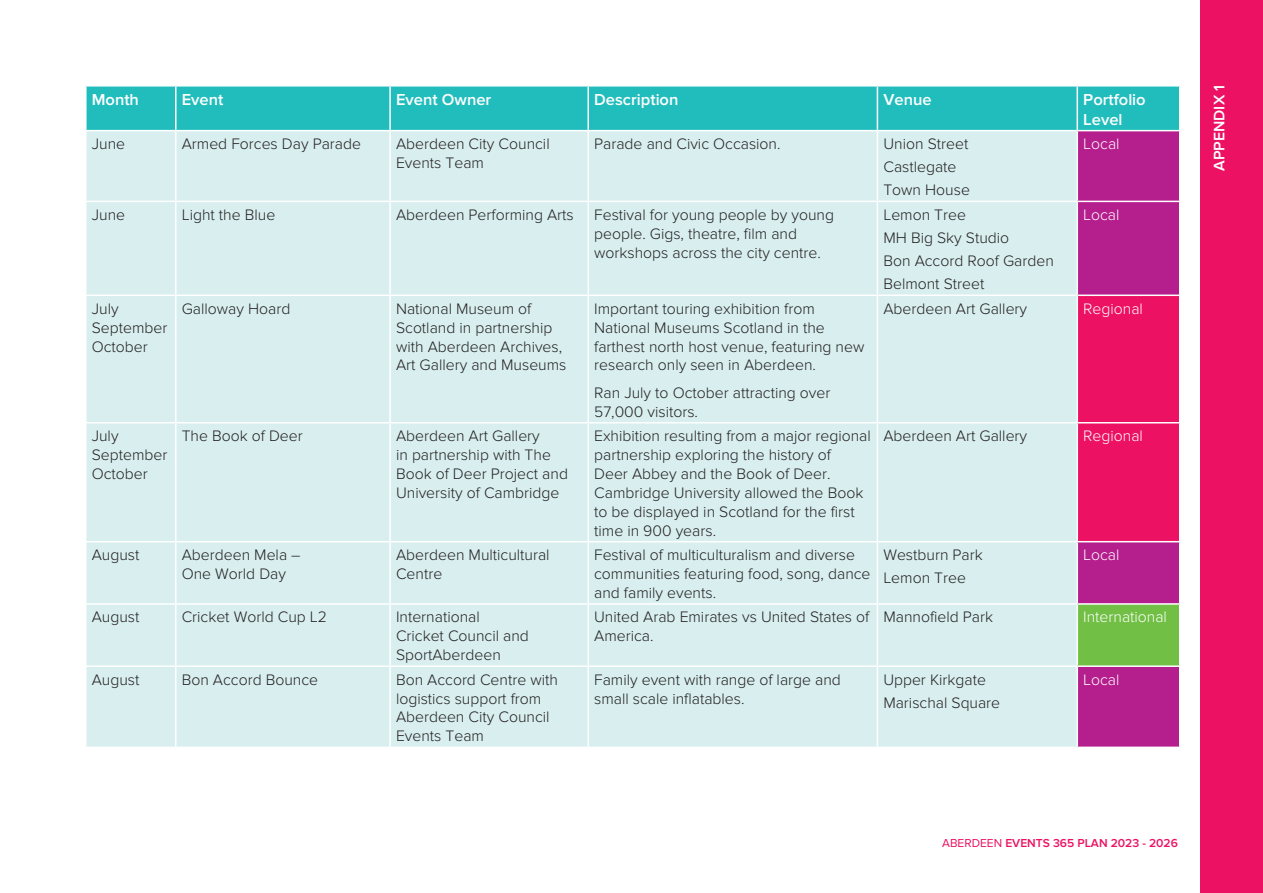
<style>
.page{position:relative;width:1263px;height:893px;background:#fff}
.page>*{position:absolute;margin:0;border:0;box-sizing:border-box;transform-origin:0 0}
.t1{font:600 16.5px/19.8px "Proxima Nova";color:#fff}
.t2{font:300 15.75px/18.9px "Proxima Nova";color:#231f20}
.t3{font:300 15.75px "Proxima Nova";color:#fff}
.t4{font:600 15.75px "Proxima Nova";color:#fff}
.t5{font:600 12px "Proxima Nova";color:#ec1163}
.s1{font-weight:400}
</style>
<div class="page">
<div style="left:87px;top:87px;width:989px;height:43px;background:#21bdbd"></div>
<div style="left:1077px;top:86px;width:103px;height:45px;background:#21bdbd"></div>
<div style="left:87px;top:131px;width:989px;height:616px;background:#d8eeef"></div>
<div style="left:1078px;top:131px;width:101px;height:616px;background:#b41e8d"></div>
<div style="left:1078px;top:296px;width:101px;height:245px;background:#ec1163"></div>
<div style="left:1077px;top:604px;width:103px;height:62px;background:#71bf44"></div>
<hr style="left:175px;top:87px;width:1px;height:43px;background:#fff">
<hr style="left:389px;top:87px;width:2px;height:43px;background:#fff">
<hr style="left:587px;top:87px;width:2px;height:43px;background:#fff">
<hr style="left:877px;top:87px;width:1px;height:43px;background:#fff">
<hr style="left:1077px;top:85px;width:103px;height:2px;background:#fff">
<hr style="left:1076px;top:87px;width:2px;height:43px;background:#fff">
<hr style="left:1179px;top:87px;width:1px;height:43px;background:#fff">
<hr style="left:1077px;top:130px;width:103px;height:1px;background:#fff">
<hr style="left:85px;top:295px;width:91px;height:1px;background:#fff">
<hr style="left:176px;top:295px;width:214px;height:1px;background:#fff">
<hr style="left:390px;top:295px;width:198px;height:1px;background:#fff">
<hr style="left:588px;top:295px;width:289px;height:1px;background:#fff">
<hr style="left:877px;top:295px;width:200px;height:1px;background:#fff">
<hr style="left:1077px;top:295px;width:103px;height:1px;background:#fff">
<hr style="left:85px;top:422px;width:91px;height:1px;background:#fff">
<hr style="left:176px;top:422px;width:214px;height:1px;background:#fff">
<hr style="left:390px;top:422px;width:198px;height:1px;background:#fff">
<hr style="left:588px;top:422px;width:289px;height:1px;background:#fff">
<hr style="left:877px;top:422px;width:200px;height:1px;background:#fff">
<hr style="left:1077px;top:422px;width:103px;height:1px;background:#fff">
<hr style="left:175px;top:131px;width:1px;height:70px;background:#fff">
<hr style="left:389px;top:131px;width:2px;height:70px;background:#fff">
<hr style="left:587px;top:131px;width:2px;height:70px;background:#fff">
<hr style="left:877px;top:131px;width:1px;height:70px;background:#fff">
<hr style="left:85px;top:201px;width:91px;height:1px;background:#fff">
<hr style="left:176px;top:201px;width:214px;height:1px;background:#fff">
<hr style="left:175px;top:202px;width:1px;height:93px;background:#fff">
<hr style="left:390px;top:201px;width:198px;height:1px;background:#fff">
<hr style="left:389px;top:202px;width:2px;height:93px;background:#fff">
<hr style="left:588px;top:201px;width:289px;height:1px;background:#fff">
<hr style="left:587px;top:202px;width:2px;height:93px;background:#fff">
<hr style="left:877px;top:201px;width:200px;height:1px;background:#fff">
<hr style="left:877px;top:202px;width:1px;height:93px;background:#fff">
<hr style="left:1077px;top:201px;width:103px;height:1px;background:#fff">
<hr style="left:175px;top:296px;width:1px;height:126px;background:#fff">
<hr style="left:389px;top:296px;width:2px;height:126px;background:#fff">
<hr style="left:587px;top:296px;width:2px;height:126px;background:#fff">
<hr style="left:877px;top:296px;width:1px;height:126px;background:#fff">
<hr style="left:175px;top:423px;width:1px;height:118px;background:#fff">
<hr style="left:389px;top:423px;width:2px;height:118px;background:#fff">
<hr style="left:587px;top:423px;width:2px;height:118px;background:#fff">
<hr style="left:877px;top:423px;width:1px;height:118px;background:#fff">
<hr style="left:85px;top:541px;width:91px;height:1px;background:#fff">
<hr style="left:176px;top:541px;width:214px;height:1px;background:#fff">
<hr style="left:175px;top:542px;width:1px;height:61px;background:#fff">
<hr style="left:390px;top:541px;width:198px;height:1px;background:#fff">
<hr style="left:389px;top:542px;width:2px;height:61px;background:#fff">
<hr style="left:588px;top:541px;width:289px;height:1px;background:#fff">
<hr style="left:587px;top:542px;width:2px;height:61px;background:#fff">
<hr style="left:877px;top:541px;width:200px;height:1px;background:#fff">
<hr style="left:877px;top:542px;width:1px;height:61px;background:#fff">
<hr style="left:1077px;top:541px;width:103px;height:1px;background:#fff">
<hr style="left:85px;top:603px;width:91px;height:2px;background:#fff">
<hr style="left:176px;top:603px;width:214px;height:2px;background:#fff">
<hr style="left:175px;top:605px;width:1px;height:60px;background:#fff">
<hr style="left:390px;top:603px;width:198px;height:2px;background:#fff">
<hr style="left:389px;top:605px;width:2px;height:60px;background:#fff">
<hr style="left:588px;top:603px;width:289px;height:2px;background:#fff">
<hr style="left:587px;top:605px;width:2px;height:60px;background:#fff">
<hr style="left:877px;top:603px;width:200px;height:2px;background:#fff">
<hr style="left:877px;top:605px;width:1px;height:60px;background:#fff">
<hr style="left:1077px;top:603px;width:103px;height:2px;background:#fff">
<hr style="left:1076px;top:605px;width:2px;height:60px;background:#fff">
<hr style="left:1179px;top:605px;width:1px;height:60px;background:#fff">
<hr style="left:85px;top:665px;width:91px;height:2px;background:#fff">
<hr style="left:176px;top:665px;width:214px;height:2px;background:#fff">
<hr style="left:175px;top:667px;width:1px;height:80px;background:#fff">
<hr style="left:390px;top:665px;width:198px;height:2px;background:#fff">
<hr style="left:389px;top:667px;width:2px;height:80px;background:#fff">
<hr style="left:588px;top:665px;width:289px;height:2px;background:#fff">
<hr style="left:587px;top:667px;width:2px;height:80px;background:#fff">
<hr style="left:877px;top:665px;width:200px;height:2px;background:#fff">
<hr style="left:877px;top:667px;width:1px;height:80px;background:#fff">
<hr style="left:1077px;top:665px;width:103px;height:2px;background:#fff">
<div style="left:1200px;top:0;width:63px;height:893px;background:#ec1163"></div>
<p class="t1" style="left:92px;top:90px;width:49px">Month</p>
<p class="t1" style="left:182px;top:90px;width:43px">Event</p>
<p class="t1" style="left:396px;top:90px;width:97px">Event Owner</p>
<p class="t1" style="left:594px;top:90px;width:86px">Description</p>
<p class="t1" style="left:883px;top:90px;width:50px">Venue</p>
<p class="t1" style="left:1083px;top:90px;width:64px">Portfolio<br>Level</p>
<p class="t2" style="left:92px;top:135px;width:35px">June</p>
<p class="t2" style="left:182px;top:135px;width:181px">Armed Forces Day Parade</p>
<p class="t2" style="left:396px;top:135px;width:155px">Aberdeen City Council<br>Events Team</p>
<p class="t2" style="left:594px;top:135px;width:188px">Parade and Civic Occasion.</p>
<p class="t2" style="left:883px;top:132px;width:88px;line-height:23.1px">Union Street<br>Castlegate<br>Town House</p>
<p class="t3" style="left:1083px;top:135px;width:38px">Local</p>
<p class="t2" style="left:92px;top:205px;width:35px">June</p>
<p class="t2" style="left:182px;top:205px;width:95px">Light the Blue</p>
<p class="t2" style="left:396px;top:205px;width:179px">Aberdeen Performing Arts</p>
<p class="t2" style="left:594px;top:205px;width:241px">Festival for young people by young people. Gigs, theatre, film and workshops across the city centre.</p>
<p class="t2" style="left:883px;top:203px;width:172px;line-height:23.1px">Lemon Tree<br>MH Big Sky Studio<br>Bon Accord Roof Garden<br>Belmont Street</p>
<p class="t3" style="left:1083px;top:206px;width:38px">Local</p>
<p class="t2" style="left:92px;top:299px;width:77px">July<br>September<br>October</p>
<p class="t2" style="left:182px;top:299px;width:110px">Galloway Hoard</p>
<p class="t2" style="left:396px;top:299px;width:172px">National Museum of<br>Scotland in partnership with Aberdeen Archives,<br>Art Gallery and Museums</p>
<p class="t2" style="left:594px;top:299px;width:272px">Important touring exhibition from National Museums Scotland in the farthest north host venue, featuring new research only seen in Aberdeen.</p>
<p class="t2" style="left:594px;top:383px;width:238px">Ran July to October attracting over<br>57,000 visitors.</p>
<p class="t2" style="left:883px;top:299px;width:145px">Aberdeen Art Gallery</p>
<p class="t3" style="left:1083px;top:299px;width:61px">Regional</p>
<p class="t2" style="left:92px;top:427px;width:77px">July<br>September<br>October</p>
<p class="t2" style="left:182px;top:427px;width:123px">The Book of Deer</p>
<p class="t2" style="left:396px;top:427px;width:173px">Aberdeen Art Gallery<br>in partnership with The<br>Book of Deer Project and<br>University of Cambridge</p>
<p class="t2" style="left:594px;top:427px;width:278px">Exhibition resulting from a major regional partnership exploring the history of<br>Deer Abbey and the Book of Deer.<br>Cambridge University allowed the Book to be displayed in Scotland for the first time in 900 years.</p>
<p class="t2" style="left:883px;top:427px;width:145px">Aberdeen Art Gallery</p>
<p class="t3" style="left:1083px;top:427px;width:61px">Regional</p>
<p class="t2" style="left:92px;top:546px;width:49px">August</p>
<p class="t2" style="left:182px;top:546px;width:120px">Aberdeen Mela –<br>One World Day</p>
<p class="t2" style="left:396px;top:546px;width:155px">Aberdeen Multicultural<br>Centre</p>
<p class="t2" style="left:594px;top:546px;width:278px">Festival of multiculturalism and diverse communities featuring food, song, dance and family events.</p>
<p class="t2" style="left:883px;top:544px;width:101px;line-height:23.1px">Westburn Park<br>Lemon Tree</p>
<p class="t3" style="left:1083px;top:546px;width:38px">Local</p>
<p class="t2" style="left:92px;top:608px;width:49px">August</p>
<p class="t2" style="left:182px;top:608px;width:147px">Cricket World Cup L2</p>
<p class="t2" style="left:396px;top:608px;width:134px">International<br>Cricket Council and<br>SportAberdeen</p>
<p class="t2" style="left:594px;top:608px;width:277px">United Arab Emirates vs United States of<br>America.</p>
<p class="t2" style="left:883px;top:608px;width:111px">Mannofield Park</p>
<p class="t3" style="left:1083px;top:608px;width:85px">International</p>
<p class="t2" style="left:92px;top:670px;width:49px">August</p>
<p class="t2" style="left:182px;top:670px;width:138px">Bon Accord Bounce</p>
<p class="t2" style="left:396px;top:670px;width:163px">Bon Accord Centre with logistics support from<br>Aberdeen City Council<br>Events Team</p>
<p class="t2" style="left:594px;top:670px;width:248px">Family event with range of large and small scale inflatables.</p>
<p class="t2" style="left:883px;top:668px;width:118px;line-height:23.1px">Upper Kirkgate<br>Marischal Square</p>
<p class="t3" style="left:1083px;top:670px;width:38px">Local</p>
<p class="t4" style="left:1210px;top:171px;width:87px;rotate:-90deg">APPENDIX 1</p>
<p class="t5" style="left:942px;top:836px;width:237px"><span class="s1">ABERDEEN</span> EVENTS 365 PLAN 2023 - 2026</p>
</div>
